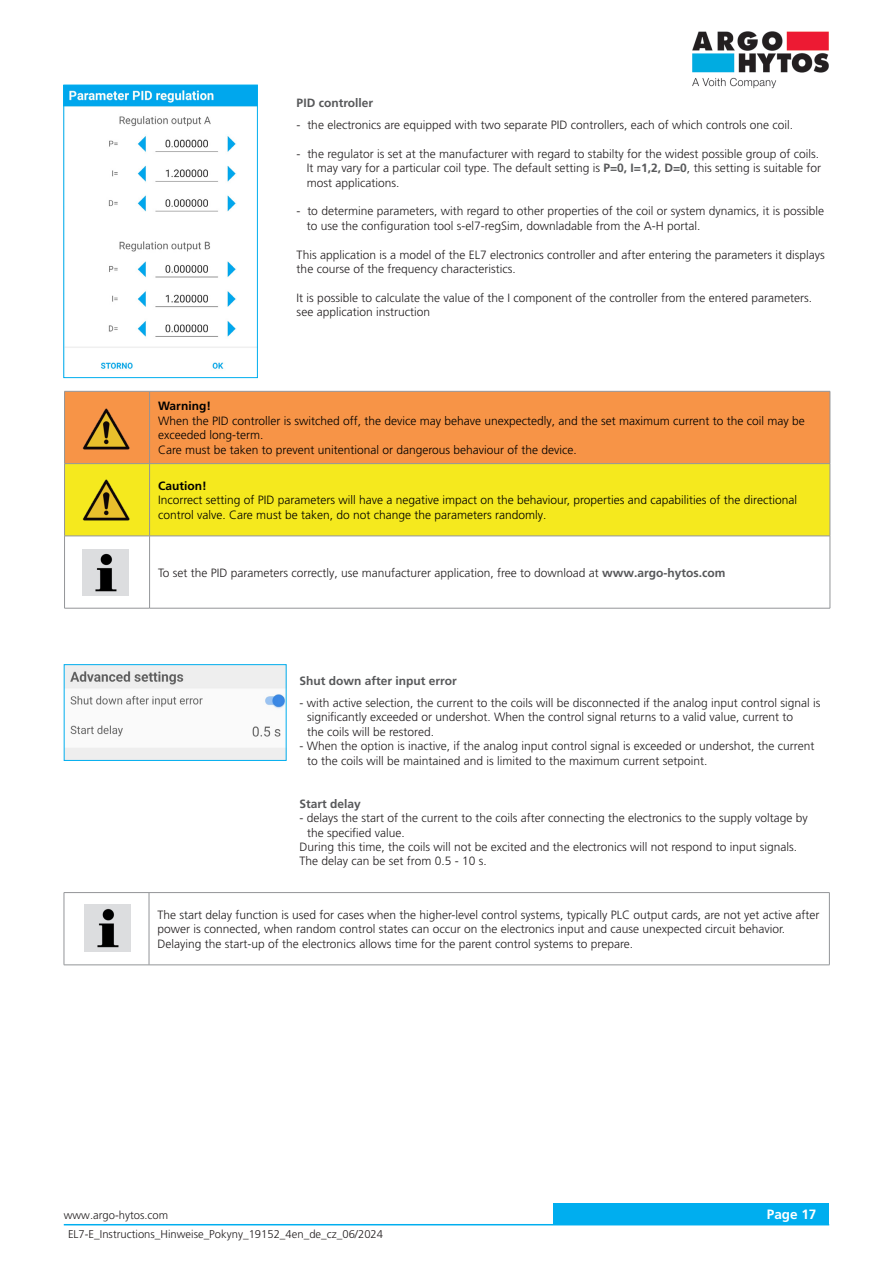
<style>
.page{position:relative;width:893px;height:1263px;background:#fff}
.page>*{position:absolute;margin:0;border:0;box-sizing:border-box;transform-origin:0 0}
.t1{font:700 13.5px "Frutiger LT Pro";color:#fff}
._06_Text{font:300 12px/14.4px "Frutiger LT Pro";color:#231f20}
._06_Text__odsaz_1mm{font:300 12px "Frutiger LT Pro";color:#231f20}
._06_Text__odsaz_1mm-2{font:300 12px/14.4px "Frutiger LT Pro";color:#000}
._05_Subline_Copytext{font:700 12px "Frutiger LT Pro";color:#57585a}
._05_Subline_Copytext-2{font:700 12px "Frutiger LT Pro";color:#000}
.t2{font:300 11.25px "Frutiger LT Pro";color:#231f20}
.s1{font-weight:700;color:#57585a}
</style>
<div class="page">
<div style="left:553px;top:1203px;width:276px;height:22px;background:#00aeef"></div>
<hr style="left:64px;top:1224px;width:765px;height:1px;background:#00aeef">
<hr style="left:64px;top:892px;width:85px;height:1px;background:#939598">
<hr style="left:64px;top:893px;width:1px;height:72px;background:#939598">
<hr style="left:149px;top:892px;width:681px;height:1px;background:#939598">
<hr style="left:149px;top:893px;width:1px;height:72px;background:#939598">
<hr style="left:829px;top:893px;width:1px;height:72px;background:#939598">
<hr style="left:64px;top:964px;width:85px;height:1px;background:#939598">
<hr style="left:149px;top:964px;width:681px;height:1px;background:#939598">
<img style="left:692px;top:31px;width:137px;height:57px">
<div style="left:65px;top:392px;width:765px;height:71px;background:#f79447"></div>
<div style="left:65px;top:464px;width:765px;height:72px;background:#f5e91e"></div>
<hr style="left:64px;top:391px;width:86px;height:1px;background:#939598">
<hr style="left:64px;top:391px;width:1px;height:72px;background:#939598">
<hr style="left:150px;top:391px;width:680px;height:1px;background:#939598">
<hr style="left:149px;top:391px;width:1px;height:72px;background:#939598">
<hr style="left:830px;top:391px;width:1px;height:72px;background:#939598">
<hr style="left:64px;top:463px;width:86px;height:1px;background:#939598">
<hr style="left:64px;top:464px;width:1px;height:72px;background:#939598">
<hr style="left:150px;top:463px;width:680px;height:1px;background:#939598">
<hr style="left:149px;top:464px;width:1px;height:72px;background:#939598">
<hr style="left:830px;top:464px;width:1px;height:72px;background:#939598">
<hr style="left:64px;top:536px;width:86px;height:1px;background:#939598">
<hr style="left:64px;top:536px;width:1px;height:72px;background:#939598">
<hr style="left:150px;top:536px;width:680px;height:1px;background:#939598">
<hr style="left:149px;top:536px;width:1px;height:72px;background:#939598">
<hr style="left:830px;top:536px;width:1px;height:72px;background:#939598">
<hr style="left:64px;top:608px;width:86px;height:1px;background:#939598">
<hr style="left:150px;top:608px;width:680px;height:1px;background:#939598">
<img style="left:83px;top:549px;width:46px;height:47px">
<img style="left:81px;top:478px;width:49px;height:43px">
<img style="left:81px;top:407px;width:49px;height:44px">
<img style="left:65px;top:87px;width:191px;height:282px">
<div style="left:63px;top:85px;width:195px;height:293px;border:1px solid #00aeef"></div>
<img style="left:66px;top:666px;width:219px;height:93px">
<div style="left:64px;top:664px;width:223px;height:97px;border:1px solid #00aeef"></div>
<img style="left:84px;top:905px;width:47px;height:46px">
<p class="_05_Subline_Copytext" style="left:297px;top:96px;width:78px">PID controller</p>
<p class="_06_Text" style="left:297px;top:118px;width:498px">- the electronics are equipped with two separate PID controllers, each of which controls one coil.</p>
<p class="_06_Text" style="left:307px;top:146px;width:516px;text-indent:-10px">- the regulator is set at the manufacturer with regard to stabilty for the widest possible group of coils.<br>It may vary for a particular coil type. The default setting is <span class="s1">P=0, I=1,2, D=0</span>, this setting is suitable for most applications.</p>
<p class="_06_Text" style="left:307px;top:204px;width:519px;text-indent:-10px">- to determine parameters, with regard to other properties of the coil or system dynamics, it is possible to use the configuration tool s-el7-regSim, downladable from the A-H portal.</p>
<p class="_06_Text" style="left:297px;top:247px;width:530px">This application is a model of the EL7 electronics controller and after entering the parameters it displays the course of the frequency characteristics.</p>
<p class="_06_Text" style="left:297px;top:290px;width:517px">It is possible to calculate the value of the I component of the controller from the entered parameters. see application instruction</p>
<p class="_05_Subline_Copytext-2" style="left:158px;top:399px;width:55px">Warning!</p>
<p class="_06_Text__odsaz_1mm-2" style="left:158px;top:413px;width:648px">When the PID controller is switched off, the device may behave unexpectedly, and the set maximum current to the coil may be exceeded long-term.</p>
<p class="_06_Text__odsaz_1mm-2" style="left:158px;top:442px;width:420px">Care must be taken to prevent unitentional or dangerous behaviour of the device.</p>
<p class="_05_Subline_Copytext-2" style="left:158px;top:479px;width:50px">Caution!</p>
<p class="_06_Text__odsaz_1mm-2" style="left:158px;top:493px;width:640px">Incorrect setting of PID parameters will have a negative impact on the behaviour, properties and capabilities of the directional</p>
<p class="_06_Text__odsaz_1mm-2" style="left:158px;top:507px;width:390px">control valve. Care must be taken, do not change the parameters randomly.</p>
<p class="_06_Text__odsaz_1mm" style="left:158px;top:565px;width:569px">To set the PID parameters correctly, use manufacturer application, free to download at <span class="s1">www.argo-hytos.com</span></p>
<p class="_05_Subline_Copytext" style="left:300px;top:674px;width:159px">Shut down after input error</p>
<p class="_06_Text" style="left:300px;top:696px;width:522px">- with active selection, the current to the coils will be disconnected if the analog input control signal is</p>
<p class="_06_Text" style="left:307px;top:710px;width:488px">significantly exceeded or undershot. When the control signal returns to a valid value, current to the coils will be restored.</p>
<p class="_06_Text" style="left:307px;top:739px;width:509px;text-indent:-8px">- When the option is inactive, if the analog input control signal is exceeded or undershot, the current to the coils will be maintained and is limited to the maximum current setpoint.</p>
<p class="_05_Subline_Copytext" style="left:300px;top:796px;width:63px">Start delay</p>
<p class="_06_Text" style="left:307px;top:811px;width:502px;text-indent:-8px">- delays the start of the current to the coils after connecting the electronics to the supply voltage by the specified value.</p>
<p class="_06_Text" style="left:300px;top:840px;width:499px">During this time, the coils will not be excited and the electronics will not respond to input signals.<br>The delay can be set from 0.5 - 10 s.</p>
<p class="_06_Text__odsaz_1mm" style="left:158px;top:908px;width:664px">The start delay function is used for cases when the higher-level control systems, typically PLC output cards, are not yet active after</p>
<p class="_06_Text__odsaz_1mm" style="left:158px;top:922px;width:629px">power is connected, when random control states can occur on the electronics input and cause unexpected circuit behavior.</p>
<p class="_06_Text__odsaz_1mm" style="left:158px;top:936px;width:477px">Delaying the start-up of the electronics allows time for the parent control systems to prepare.</p>
<p class="t2" style="left:64px;top:1209px;width:106px">www.argo-hytos.com</p>
<p class="t1" style="left:767px;top:1206px;width:51px">Page 17</p>
<p class="t2" style="left:68px;top:1227px;width:317px">EL7-E_Instructions_Hinweise_Pokyny_19152_4en_de_cz_06/2024</p>
</div>
